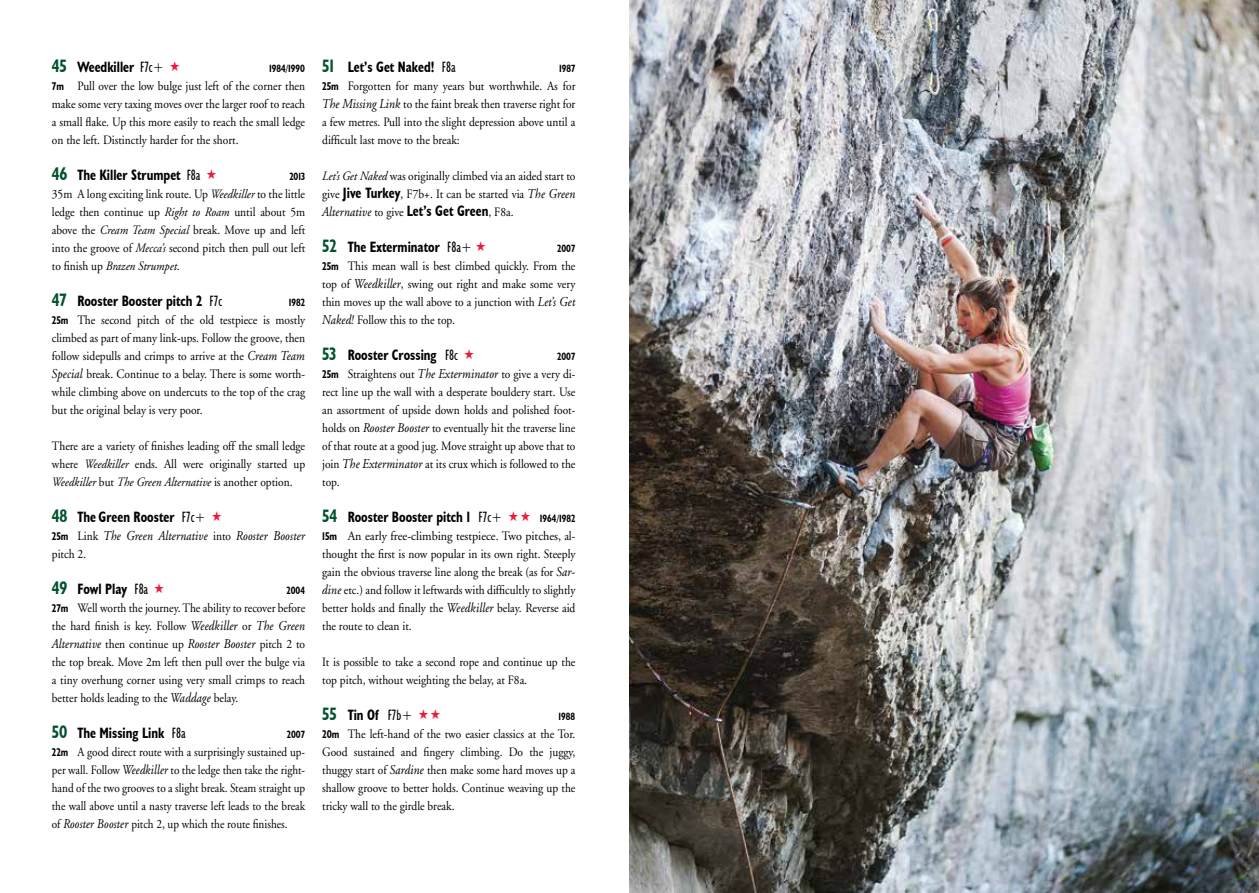
<style>
.page{position:relative;width:1259px;height:893px;background:#fff}
.page>*{position:absolute;margin:0;border:0;box-sizing:border-box;transform-origin:0 0}
.t1{font:700 condensed 15px "Humanist 521 BT";color:#000;scale:.9 1}
.t2{font:italic 13.5px "Adobe Garamond";color:#000;scale:.9 1}
.t3{font:12.75px/18px "Adobe Garamond";color:#000;text-align:justify;scale:.9 1}
.t4{font:12.75px/18px "Adobe Garamond";color:#000;scale:.95 1}
.t5{font:12.75px/18px "Adobe Garamond";color:#000;text-align:justify;scale:.88 1}
.t6{font:700 condensed 10.5px "Humanist 521 BT";color:#000;scale:.9 1}
.s1{font-size:18px;color:#00522c}
.s2{font-weight:400}
.s3{font-family:"Humanist 521 BT";font-weight:700;font-stretch:condensed;font-size:11.25px}
.s4{font-style:italic}
.s5{font-style:italic;font-size:13.5px}
.s6{font-family:"Humanist 521 BT";font-weight:700;font-style:normal;font-stretch:condensed;font-size:11.25px}
.s7{font-style:normal;font-size:12.75px}
.s8{font-family:"Humanist 521 BT";font-weight:700;font-stretch:condensed;font-size:15px}
.s9{font-family:"Adobe Garamond";font-weight:400;font-style:italic;font-stretch:normal;font-size:13.5px}
.s10{font-family:"Adobe Garamond";font-weight:400;font-stretch:normal;font-size:12.75px}
</style>
<div class="page">
<img style="left:629px;top:0;width:630px;height:893px">
<p class="t1" style="left:52px;top:58px;width:126px"><span class="s1">45</span> Weedkiller <span class="s2">F7c+</span></p>
<p class="t6" style="left:269px;top:62px;width:41px">1984/1990</p>
<p class="t3" style="left:52px;top:77px;width:283px"><span class="s3">7m</span> Pull over the low bulge just left of the corner then make some very taxing moves over the larger roof to reach a small flake. Up this more easily to reach the small ledge on the left. Distinctly harder for the short.</p>
<p class="t1" style="left:52px;top:166px;width:167px"><span class="s1">46</span> The Killer Strumpet <span class="s2">F8a</span></p>
<p class="t6" style="left:289px;top:170px;width:19px">2013</p>
<p class="t3" style="left:52px;top:185px;width:283px">35m A long exciting link route. Up <span class="s4">Weedkiller</span> to the little ledge then continue up <span class="s4">Right to Roam</span> until about 5m above the <span class="s4">Cream Team Special</span> break. Move up and left into the groove of <span class="s4">Mecca’s</span> second pitch then pull out left to finish up <span class="s4">Brazen Strumpet</span>.</p>
<p class="t1" style="left:52px;top:292px;width:191px"><span class="s1">47</span> Rooster Booster pitch 2 <span class="s2">F7c</span></p>
<p class="t6" style="left:289px;top:296px;width:20px">1982</p>
<p class="t3" style="left:52px;top:311px;width:285px;text-align:left"><span class="s3">25m</span> The second pitch of the old testpiece is mostly climbed as part of many link-ups. Follow the groove, then follow sidepulls and crimps to arrive at the <span class="s5">Cream Team Special</span> break. Continue to a belay. There is some worth&shy;while climbing above on undercuts to the top of the crag but the original belay is very poor.</p>
<p class="t3" style="left:52px;top:437px;width:283px">There are a variety of finishes leading off the small ledge where <span class="s4">Weedkiller</span> ends. All were originally started up <span class="s4">Weedkiller</span> but <span class="s4">The Green Alternative</span> is another option.</p>
<p class="t1" style="left:52px;top:508px;width:172px"><span class="s1">48</span> The Green Rooster <span class="s2">F7c+</span></p>
<p class="t2" style="left:52px;top:529px;width:283px"><span class="s6">25m</span> <span class="s7">Link</span> The Green Alternative <span class="s7">into</span> Rooster Booster</p>
<p class="t3" style="left:52px;top:545px;width:39px">pitch 2.</p>
<p class="t1" style="left:52px;top:580px;width:109px"><span class="s1">49</span> Fowl Play <span class="s2">F8a</span></p>
<p class="t6" style="left:286px;top:584px;width:22px">2004</p>
<p class="t3" style="left:52px;top:599px;width:285px"><span class="s3">27m</span> Well worth the journey. The ability to recover before the hard finish is key. Follow <span class="s5">Weedkiller</span> or <span class="s5">The Green</span></p>
<p class="t2" style="left:52px;top:637px;width:283px">Alternative <span class="s7">then continue up</span> Rooster Booster <span class="s7">pitch 2 to</span></p>
<p class="t3" style="left:52px;top:653px;width:283px">the top break. Move 2m left then pull over the bulge via a tiny overhung corner using very small crimps to reach better holds leading to the <span class="s5">Waddage</span> belay.</p>
<p class="t1" style="left:52px;top:724px;width:150px"><span class="s1">50</span> The Missing Link <span class="s2">F8a</span></p>
<p class="t6" style="left:287px;top:728px;width:22px">2007</p>
<p class="t5" style="left:52px;top:743px;width:289px"><span class="s3">22m</span> A good direct route with a surprisingly sustained up&shy;per wall. Follow <span class="s5">Weedkiller</span> to the ledge then take the right&shy;hand of the two grooves to a slight break. Steam straight up the wall above until a nasty traverse left leads to the break of <span class="s5">Rooster Booster</span> pitch 2, up which the route finishes.</p>
<p class="t1" style="left:322px;top:58px;width:150px"><span class="s1">51</span> Let’s Get Naked! <span class="s2">F8a</span></p>
<p class="t6" style="left:559px;top:62px;width:19px">1987</p>
<p class="t3" style="left:322px;top:77px;width:283px"><span class="s3">25m</span> Forgotten for many years but worthwhile. As for <span class="s5">The Missing Link</span> to the faint break then traverse right for a few metres. Pull into the slight depression above until a difficult last move to the break:</p>
<p class="t3" style="left:322px;top:167px;width:285px"><span class="s4">Let’s Get Naked</span> was originally climbed via an aided start to give <span class="s8">Jive Turkey</span>, F7b+. It can be started via <span class="s5">The Green</span></p>
<p class="t1" style="left:322px;top:202px;width:214px"><span class="s9">Alternative</span> <span class="s10">to give</span> Let’s Get Green<span class="s10">, F8a.</span></p>
<p class="t1" style="left:322px;top:238px;width:168px"><span class="s1">52</span> The Exterminator <span class="s2">F8a+</span></p>
<p class="t6" style="left:557px;top:242px;width:22px">2007</p>
<p class="t3" style="left:322px;top:257px;width:283px"><span class="s3">25m</span> This mean wall is best climbed quickly. From the top of <span class="s5">Weedkiller</span>, swing out right and make some very thin moves up the wall above to a junction with <span class="s5">Let’s Get Naked!</span> Follow this to the top.</p>
<p class="t1" style="left:322px;top:346px;width:153px"><span class="s1">53</span> Rooster Crossing <span class="s2">F8c</span></p>
<p class="t6" style="left:557px;top:350px;width:22px">2007</p>
<p class="t3" style="left:322px;top:365px;width:283px"><span class="s3">25m</span> Straightens out <span class="s5">The Exterminator</span> to give a very di&shy;rect line up the wall with a desperate bouldery start. Use an assortment of upside down holds and polished foot&shy;holds on <span class="s5">Rooster Booster</span> to eventually hit the traverse line of that route at a good jug. Move straight up above that to join <span class="s5">The Exterminator</span> at its crux which is followed to the top.</p>
<p class="t1" style="left:322px;top:508px;width:202px"><span class="s1">54</span> Rooster Booster pitch 1 <span class="s2">F7c+</span></p>
<p class="t6" style="left:540px;top:512px;width:41px">1964/1982</p>
<p class="t4" style="left:322px;top:527px;width:270px"><span class="s3">15m</span> An early free-climbing testpiece. Two pitches, al&shy;thought the first is now popular in its own right. Steeply gain the obvious traverse line along the break (as for <span class="s5">Sar&shy;dine</span> etc.) and follow it leftwards with difficultly to slightly better holds and finally the <span class="s5">Weedkiller</span> belay. Reverse aid the route to clean it.</p>
<p class="t3" style="left:322px;top:653px;width:283px">It is possible to take a second rope and continue up the top pitch, without weighting the belay, at F8a.</p>
<p class="t1" style="left:322px;top:706px;width:102px"><span class="s1">55</span> Tin Of <span class="s2">F7b+</span></p>
<p class="t6" style="left:558px;top:710px;width:20px">1988</p>
<p class="t3" style="left:322px;top:725px;width:283px"><span class="s3">20m</span> The left-hand of the two easier classics at the Tor.<br>Good sustained and fingery climbing. Do the juggy, thuggy start of <span class="s5">Sardine</span> then make some hard moves up a shallow groove to better holds. Continue weaving up the tricky wall to the girdle break.</p>
</div>
